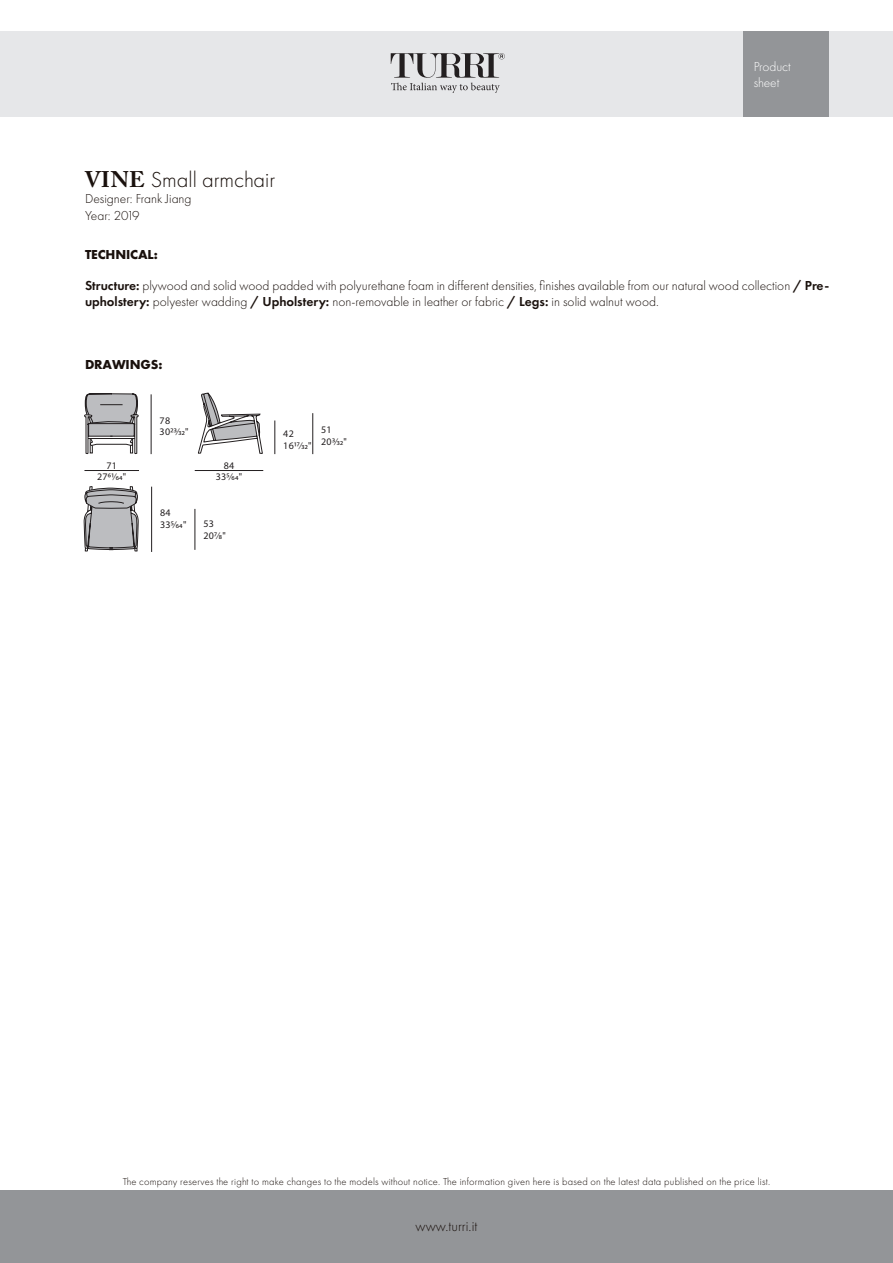
<style>
.page{position:relative;width:893px;height:1263px;background:#fff}
.page>*{position:absolute;margin:0;border:0;box-sizing:border-box;transform-origin:0 0}
.t1{font:300 22.5px "Futura PT";color:#1a110d}
.t2{font:300 15px "Futura PT";color:#1a110d}
.t3{font:300 13.5px/16.2px "Futura PT";color:#1a110d}
.t4{font:700 13.5px "Futura PT";letter-spacing:-.01em;color:#1a110d}
.t5{font:300 13.5px/16.2px "Futura PT";color:#fff}
.t6{font:300 13.5px "Futura PT";letter-spacing:-.04em;color:#1a110d}
.t7{font:300 10.5px "Futura PT";letter-spacing:.02em;color:#1a110d}
.t8{font:10.05px "Myriad Pro";letter-spacing:.025em;color:#231f20}
.s1{font-family:"Adobe Caslon Pro";font-weight:700}
.s2{font-weight:600}
</style>
<div class="page">
<div style="left:0;top:32px;width:893px;height:85px;background:#e6e7e9"></div>
<div style="left:0;top:1191px;width:893px;height:72px;background:#939598"></div>
<div style="left:743px;top:32px;width:85px;height:85px;background:#939598"></div>
<svg style="left:391px;top:53px;width:114px;height:40px"></svg>
<hr style="left:84px;top:470px;width:55px;height:1px;background:#231f20">
<hr style="left:195px;top:470px;width:68px;height:1px;background:#231f20">
<hr style="left:151px;top:394px;width:1px;height:60px;background:#231f20">
<hr style="left:275px;top:420px;width:1px;height:34px;background:#231f20">
<hr style="left:312px;top:413px;width:1px;height:41px;background:#231f20">
<hr style="left:151px;top:487px;width:1px;height:65px;background:#231f20">
<hr style="left:195px;top:509px;width:1px;height:41px;background:#231f20">
<svg style="left:84px;top:393px;width:55px;height:62px"></svg>
<svg style="left:84px;top:486px;width:55px;height:65px;background:#a6a6a8"></svg>
<svg style="left:198px;top:393px;width:65px;height:61px"></svg>
<p class="t5" style="left:754px;top:58px;width:39px">Product sheet</p>
<p class="t1" style="left:85px;top:167px;width:192px"><span class="s1">VINE</span> Small armchair</p>
<p class="t3" style="left:85px;top:191px;width:108px">Designer: Frank Jiang</p>
<p class="t6" style="left:85px;top:207px;width:56px">Year: 2019</p>
<p class="t4" style="left:85px;top:246px;width:74px">TECHNICAL:</p>
<p class="t3" style="left:85px;top:278px;width:746px"><span class="s2">Structure:</span> plywood and solid wood padded with polyurethane foam in different densities, finishes available from our natural wood collection <span class="s2">/ Pre&shy;upholstery:</span> polyester wadding <span class="s2">/ Upholstery:</span> non-removable in leather or fabric <span class="s2">/ Legs:</span> in solid walnut wood.</p>
<p class="t4" style="left:85px;top:356px;width:79px">DRAWINGS:</p>
<p class="t8" style="left:106px;top:459px;width:12px">71</p>
<p class="t8" style="left:97px;top:471px;width:31px">2761/64"</p>
<p class="t8" style="left:160px;top:414px;width:12px">78</p>
<p class="t8" style="left:160px;top:426px;width:31px">3023/32"</p>
<p class="t8" style="left:283px;top:427px;width:12px">42</p>
<p class="t8" style="left:283px;top:439px;width:30px">1617/32"</p>
<p class="t8" style="left:224px;top:459px;width:12px">84</p>
<p class="t8" style="left:216px;top:471px;width:28px">335/64"</p>
<p class="t8" style="left:321px;top:424px;width:12px">51</p>
<p class="t8" style="left:321px;top:435px;width:27px">203/32"</p>
<p class="t8" style="left:160px;top:507px;width:12px">84</p>
<p class="t8" style="left:160px;top:519px;width:28px">335/64"</p>
<p class="t8" style="left:203px;top:517px;width:12px">53</p>
<p class="t8" style="left:203px;top:529px;width:24px">207/8"</p>
<p class="t7" style="left:123px;top:1175px;width:649px">The company reserves the right to make changes to the models without notice. The information given here is based on the latest data published on the price list.</p>
<p class="t2" style="left:416px;top:1218px;width:63px">www.turri.it</p>
</div>
